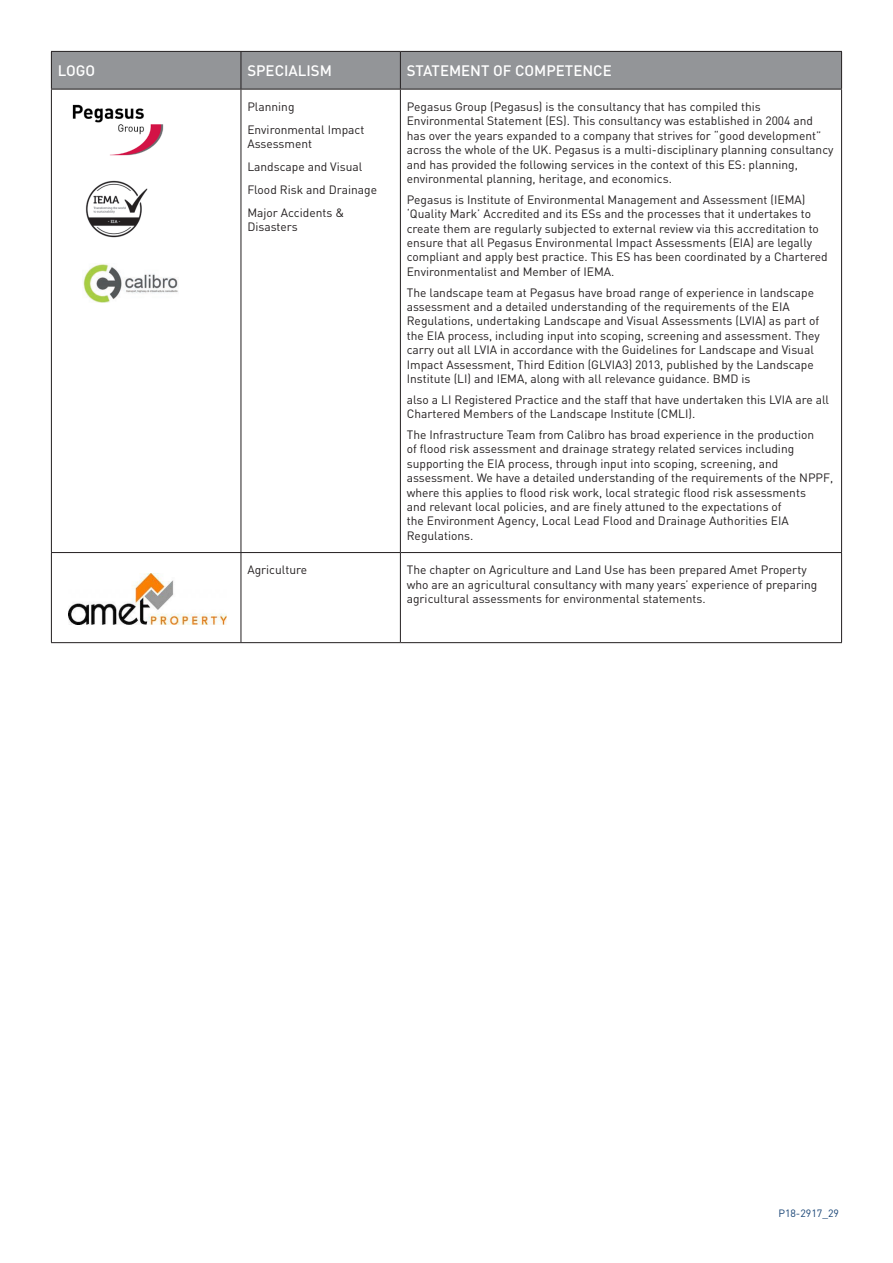
<style>
.page{position:relative;width:893px;height:1263px;background:#fff}
.page>*{position:absolute;margin:0;border:0;box-sizing:border-box;transform-origin:0 0}
.TEXT{font:500 15px "DIN";color:#fff}
.TEXT-2{font:12px/14.4px "DIN";color:#231f20}
.t1{font:10.5px "DIN";color:#164274}
</style>
<div class="page">
<div style="left:52px;top:52px;width:789px;height:37px;background:#939598"></div>
<hr style="left:51px;top:89px;width:1px;height:463px;background:#231f20">
<hr style="left:241px;top:89px;width:1px;height:463px;background:#231f20">
<hr style="left:400px;top:89px;width:1px;height:463px;background:#231f20">
<hr style="left:841px;top:89px;width:1px;height:463px;background:#231f20">
<hr style="left:51px;top:51px;width:190px;height:1px;background:#231f20">
<hr style="left:51px;top:52px;width:1px;height:37px;background:#231f20">
<hr style="left:241px;top:51px;width:159px;height:1px;background:#231f20">
<hr style="left:241px;top:52px;width:1px;height:37px;background:#231f20">
<hr style="left:400px;top:51px;width:442px;height:1px;background:#231f20">
<hr style="left:400px;top:52px;width:1px;height:37px;background:#231f20">
<hr style="left:841px;top:52px;width:1px;height:37px;background:#231f20">
<hr style="left:51px;top:89px;width:190px;height:1px;background:#231f20">
<hr style="left:241px;top:89px;width:159px;height:1px;background:#231f20">
<hr style="left:400px;top:89px;width:442px;height:1px;background:#231f20">
<hr style="left:51px;top:552px;width:190px;height:1px;background:#231f20">
<hr style="left:51px;top:553px;width:1px;height:89px;background:#231f20">
<hr style="left:241px;top:552px;width:159px;height:1px;background:#231f20">
<hr style="left:241px;top:553px;width:1px;height:89px;background:#231f20">
<hr style="left:400px;top:552px;width:442px;height:1px;background:#231f20">
<hr style="left:400px;top:553px;width:1px;height:89px;background:#231f20">
<hr style="left:841px;top:553px;width:1px;height:89px;background:#231f20">
<hr style="left:51px;top:642px;width:190px;height:1px;background:#231f20">
<hr style="left:241px;top:642px;width:159px;height:1px;background:#231f20">
<hr style="left:400px;top:642px;width:442px;height:1px;background:#231f20">
<img style="left:72px;top:104px;width:92px;height:51px">
<img style="left:85px;top:180px;width:63px;height:58px">
<img style="left:68px;top:573px;width:159px;height:51px">
<img style="left:83px;top:264px;width:95px;height:39px">
<p class="TEXT" style="left:58px;top:61px;width:39px">LOGO</p>
<p class="TEXT" style="left:247px;top:61px;width:86px">SPECIALISM</p>
<p class="TEXT" style="left:407px;top:61px;width:206px">STATEMENT OF COMPETENCE</p>
<p class="TEXT-2" style="left:247px;top:100px;width:49px">Planning</p>
<p class="TEXT-2" style="left:247px;top:123px;width:119px">Environmental Impact<br>Assessment</p>
<p class="TEXT-2" style="left:247px;top:160px;width:117px">Landscape and Visual</p>
<p class="TEXT-2" style="left:247px;top:183px;width:131px">Flood Risk and Drainage</p>
<p class="TEXT-2" style="left:247px;top:206px;width:98px">Major Accidents &amp;<br>Disasters</p>
<p class="TEXT-2" style="left:407px;top:100px;width:428px">Pegasus Group (Pegasus) is the consultancy that has compiled this Environmental Statement (ES). This consultancy was established in 2004 and has over the years expanded to a company that strives for “good development” across the whole of the UK. Pegasus is a multi-disciplinary planning consultancy and has provided the following services in the context of this ES: planning, environmental planning, heritage, and economics.</p>
<p class="TEXT-2" style="left:407px;top:192px;width:422px">Pegasus is Institute of Environmental Management and Assessment (IEMA) ‘Quality Mark’ Accredited and its ESs and the processes that it undertakes to create them are regularly subjected to external review via this accreditation to ensure that all Pegasus Environmental Impact Assessments (EIA) are legally compliant and apply best practice. This ES has been coordinated by a Chartered Environmentalist and Member of IEMA.</p>
<p class="TEXT-2" style="left:407px;top:285px;width:414px">The landscape team at Pegasus have broad range of experience in landscape assessment and a detailed understanding of the requirements of the EIA Regulations, undertaking Landscape and Visual Assessments (LVIA) as part of the EIA process, including input into scoping, screening and assessment. They carry out all LVIA in accordance with the Guidelines for Landscape and Visual Impact Assessment, Third Edition (GLVIA3) 2013, published by the Landscape Institute (LI) and IEMA, along with all relevance guidance. BMD is</p>
<p class="TEXT-2" style="left:407px;top:392px;width:424px">also a LI Registered Practice and the staff that have undertaken this LVIA are all<br>Chartered Members of the Landscape Institute (CMLI).</p>
<p class="TEXT-2" style="left:407px;top:428px;width:428px">The Infrastructure Team from Calibro has broad experience in the production<br>of flood risk assessment and drainage strategy related services including supporting the EIA process, through input into scoping, screening, and assessment. We have a detailed understanding of the requirements of the NPPF, where this applies to flood risk work, local strategic flood risk assessments<br>and relevant local policies, and are finely attuned to the expectations of<br>the Environment Agency, Local Lead Flood and Drainage Authorities EIA Regulations.</p>
<p class="TEXT-2" style="left:247px;top:563px;width:61px">Agriculture</p>
<p class="TEXT-2" style="left:407px;top:563px;width:412px">The chapter on Agriculture and Land Use has been prepared Amet Property who are an agricultural consultancy with many years’ experience of preparing agricultural assessments for environmental statements.</p>
<p class="t1" style="left:778px;top:1207px;width:62px">P18-2917_29</p>
</div>
